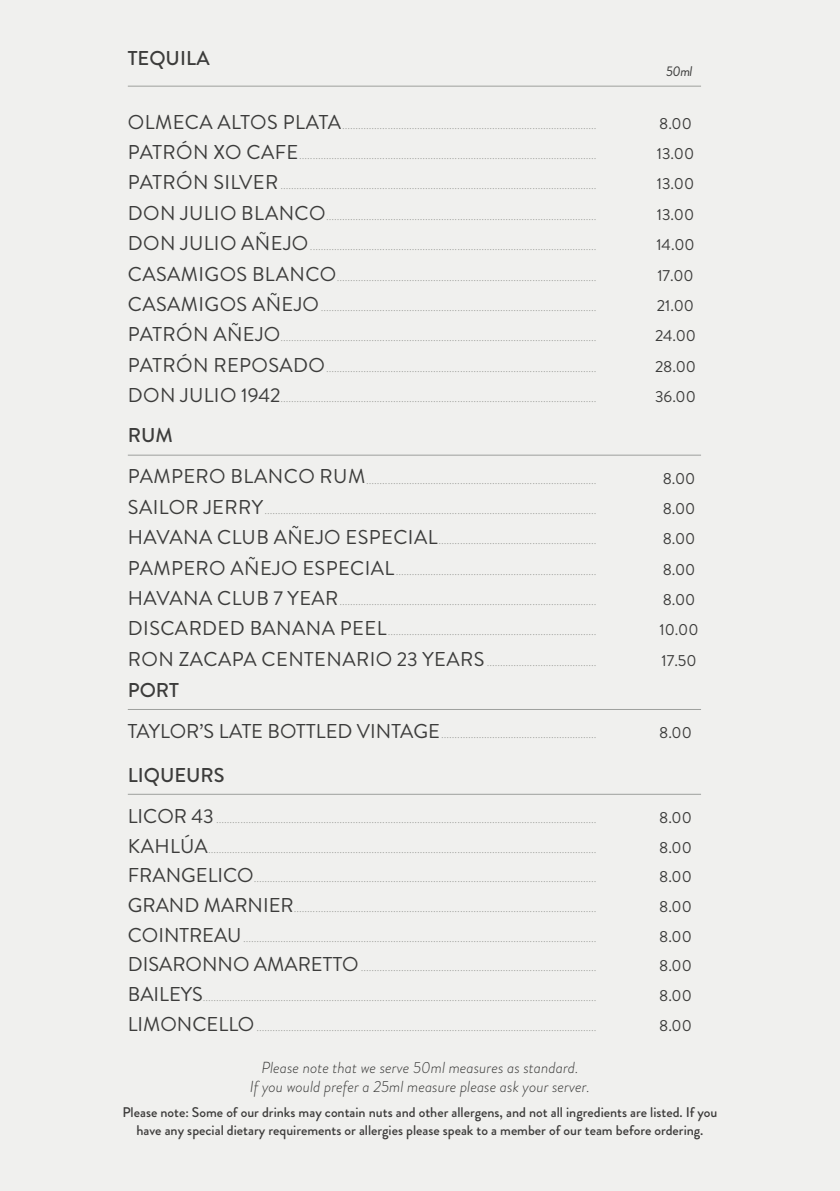
<style>
.page{position:relative;width:840px;height:1191px;background:#fff}
.page>*{position:absolute;margin:0;border:0;box-sizing:border-box;transform-origin:0 0}
.t1{font:500 20px "Brandon Grotesque";color:#3c3c3b}
.t2{font:16px "Brandon Grotesque";color:#3c3c3b}
.t3{font:italic 300 16px/19.2px "Brandon Grotesque";color:#3c3c3b;text-align:center}
.t4{font:500 14px/18px "Brandon Grotesque";color:#3d3c3b;text-align:center}
.t5{font:italic 14px "Brandon Grotesque";color:#3c3c3b}
.t6{font:300 12px "Brandon Grotesque";color:#81837e}
.s1{font-weight:400;font-size:20px;color:#3c3c3b}
</style>
<div class="page">
<div style="left:0;top:0;width:839px;height:1191px;background:#f0f0ee"></div>
<hr style="left:128px;top:86px;width:572px;height:1px;background:#9ea09d">
<hr style="left:128px;top:454px;width:572px;height:1px;background:#9ea09d">
<hr style="left:128px;top:709px;width:572px;height:1px;background:#9ea09d">
<hr style="left:128px;top:793px;width:572px;height:1px;background:#9ea09d">
<h1 class="t1" style="left:128px;top:44px;width:83px">TEQUILA</h1>
<p class="t5" style="left:665px;top:62px;width:28px">50ml</p>
<p class="t6" style="left:128px;top:116px;width:470px"><span class="s1">OLMECA ALTOS PLATA</span>...............................................................................................</p>
<h2 class="t2" style="left:658px;top:112px;width:34px">8.00</h2>
<p class="t6" style="left:128px;top:147px;width:470px"><span class="s1">PATRÓN XO CAFE</span>...............................................................................................................</p>
<h2 class="t2" style="left:656px;top:143px;width:39px">13.00</h2>
<p class="t6" style="left:128px;top:177px;width:470px"><span class="s1">PATRÓN SILVER</span> ......................................................................................................................</p>
<h2 class="t2" style="left:656px;top:173px;width:39px">13.00</h2>
<p class="t6" style="left:128px;top:207px;width:470px"><span class="s1">DON JULIO BLANCO</span>.....................................................................................................</p>
<h2 class="t2" style="left:656px;top:203px;width:39px">13.00</h2>
<p class="t6" style="left:128px;top:238px;width:470px"><span class="s1">DON JULIO AÑEJO</span>...........................................................................................................</p>
<h2 class="t2" style="left:656px;top:234px;width:40px">14.00</h2>
<p class="t6" style="left:128px;top:268px;width:470px"><span class="s1">CASAMIGOS BLANCO</span>.................................................................................................</p>
<h2 class="t2" style="left:657px;top:264px;width:38px">17.00</h2>
<p class="t6" style="left:128px;top:298px;width:470px"><span class="s1">CASAMIGOS AÑEJO</span>.......................................................................................................</p>
<h2 class="t2" style="left:656px;top:294px;width:39px">21.00</h2>
<p class="t6" style="left:128px;top:329px;width:470px"><span class="s1">PATRÓN AÑEJO</span>......................................................................................................................</p>
<h2 class="t2" style="left:654px;top:325px;width:42px">24.00</h2>
<p class="t6" style="left:128px;top:359px;width:470px"><span class="s1">PATRÓN REPOSADO</span>.....................................................................................................</p>
<h2 class="t2" style="left:654px;top:355px;width:42px">28.00</h2>
<p class="t6" style="left:128px;top:390px;width:470px"><span class="s1">DON JULIO 1942</span>......................................................................................................................</p>
<h2 class="t2" style="left:654px;top:385px;width:42px">36.00</h2>
<h1 class="t1" style="left:128px;top:422px;width:47px">RUM</h1>
<p class="t6" style="left:128px;top:471px;width:470px"><span class="s1">PAMPERO BLANCO RUM</span>......................................................................................</p>
<h2 class="t2" style="left:662px;top:467px;width:34px">8.00</h2>
<p class="t6" style="left:128px;top:501px;width:470px"><span class="s1">SAILOR JERRY</span>............................................................................................................................</p>
<h2 class="t2" style="left:662px;top:497px;width:34px">8.00</h2>
<p class="t6" style="left:128px;top:532px;width:470px"><span class="s1">HAVANA CLUB AÑEJO ESPECIAL</span>...........................................................</p>
<h2 class="t2" style="left:662px;top:528px;width:34px">8.00</h2>
<p class="t6" style="left:128px;top:562px;width:470px"><span class="s1">PAMPERO AÑEJO ESPECIAL</span>...........................................................................</p>
<h2 class="t2" style="left:662px;top:558px;width:34px">8.00</h2>
<p class="t6" style="left:128px;top:592px;width:470px"><span class="s1">HAVANA CLUB 7 YEAR</span>................................................................................................</p>
<h2 class="t2" style="left:662px;top:588px;width:34px">8.00</h2>
<p class="t6" style="left:128px;top:623px;width:470px"><span class="s1">DISCARDED BANANA PEEL</span>..............................................................................</p>
<h2 class="t2" style="left:659px;top:619px;width:40px">10.00</h2>
<p class="t6" style="left:128px;top:653px;width:470px"><span class="s1">RON ZACAPA CENTENARIO 23 YEARS</span> .........................................</p>
<h2 class="t2" style="left:661px;top:649px;width:36px">17.50</h2>
<h1 class="t1" style="left:128px;top:676px;width:53px">PORT</h1>
<p class="t6" style="left:128px;top:726px;width:470px"><span class="s1">TAYLOR’S LATE BOTTLED VINTAGE</span>..........................................................</p>
<h2 class="t2" style="left:658px;top:722px;width:34px">8.00</h2>
<h1 class="t1" style="left:128px;top:761px;width:98px">LIQUEURS</h1>
<p class="t6" style="left:128px;top:810px;width:470px"><span class="s1">LICOR 43</span> ..............................................................................................................................................</p>
<h2 class="t2" style="left:658px;top:806px;width:34px">8.00</h2>
<p class="t6" style="left:128px;top:840px;width:470px"><span class="s1">KAHLÚA</span>.................................................................................................................................................</p>
<h2 class="t2" style="left:658px;top:836px;width:34px">8.00</h2>
<p class="t6" style="left:128px;top:870px;width:470px"><span class="s1">FRANGELICO</span>................................................................................................................................</p>
<h2 class="t2" style="left:658px;top:866px;width:34px">8.00</h2>
<p class="t6" style="left:128px;top:899px;width:470px"><span class="s1">GRAND MARNIER</span>.................................................................................................................</p>
<h2 class="t2" style="left:658px;top:895px;width:34px">8.00</h2>
<p class="t6" style="left:128px;top:929px;width:470px"><span class="s1">COINTREAU</span>....................................................................................................................................</p>
<h2 class="t2" style="left:658px;top:925px;width:34px">8.00</h2>
<p class="t6" style="left:128px;top:959px;width:470px"><span class="s1">DISARONNO AMARETTO</span> ........................................................................................</p>
<h2 class="t2" style="left:658px;top:955px;width:34px">8.00</h2>
<p class="t6" style="left:128px;top:988px;width:470px"><span class="s1">BAILEYS</span>...................................................................................................................................................</p>
<h2 class="t2" style="left:658px;top:984px;width:34px">8.00</h2>
<p class="t6" style="left:128px;top:1018px;width:470px"><span class="s1">LIMONCELLO</span> ...............................................................................................................................</p>
<h2 class="t2" style="left:658px;top:1014px;width:34px">8.00</h2>
<h2 class="t3" style="left:250px;top:1057px;width:341px">Please note that we serve 50ml measures as standard.<br>If you would prefer a 25ml measure please ask your server.</h2>
<p class="t4" style="left:122px;top:1103px;width:596px">Please note: Some of our drinks may contain nuts and other allergens, and not all ingredients are listed. If you have any special dietary requirements or allergies please speak to a member of our team before ordering.</p>
</div>
